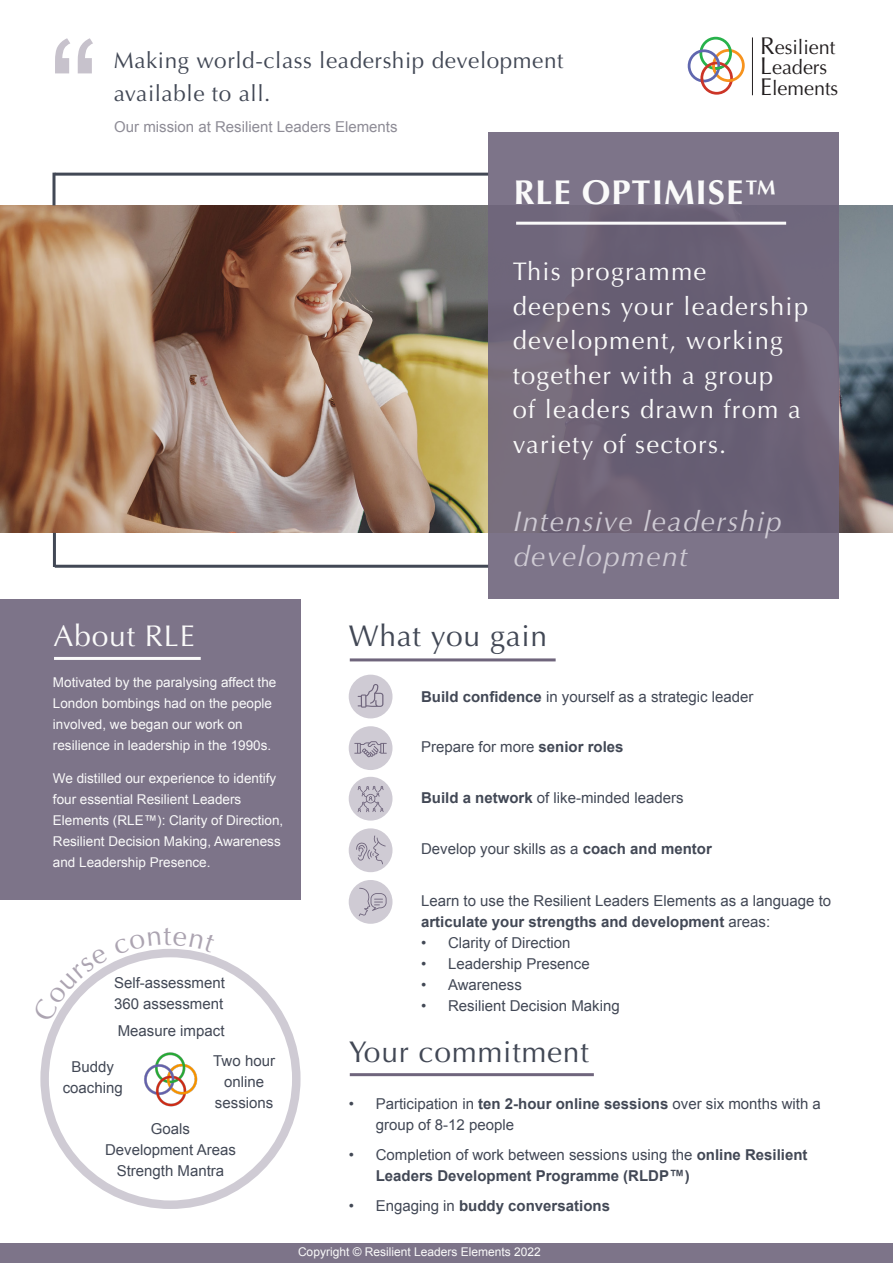
<style>
.page{position:relative;width:893px;height:1263px;background:#fff}
.page>*{position:absolute;margin:0;border:0;box-sizing:border-box;transform-origin:0 0}
.t1{font:150px "Arial";color:#c7c2cc}
.t2{font:700 34.5px "Optima";letter-spacing:.025em;color:#fafafa}
.t3{font:30px "Optima";letter-spacing:.025em;color:#424855}
.t4{font:30px "Optima";letter-spacing:.025em;color:#fafafa}
.t5{font:italic 28.5px/34.5px "Optima";letter-spacing:.05em;color:#cfcbd4}
.t6{font:25.5px/34.5px "Optima";letter-spacing:.05em;color:#fafafa}
.t7{font:22.5px/33px "Optima";letter-spacing:.025em;color:#424855}
.t8{font:20.25px/20.1px "Optima";color:#231f20}
.t9{font:15px/21px "Arial";color:#424855}
.t10{font:700 15px/21px "Arial";color:#424855}
.t11{font:15px "Arial";color:#8e8c96}
.t12{font:13.5px/21px "Arial";color:#fafafa}
.t13{font:12px "Arial";color:#fafafa}
.s1{font-size:24.3px}
.s2{font-weight:700}
.s3{font-weight:400}
.s4{font-size:15.6px}
</style>
<div class="page">
<div style="left:0;top:599px;width:301px;height:300px;background:#7d7489"></div>
<img style="left:0;top:205px;width:893px;height:328px">
<div style="left:488px;top:132px;width:351px;height:467px;background:linear-gradient(to right,#746a7d,#6f667c)"></div>
<svg style="left:52px;top:173px;width:4px;height:32px"></svg>
<hr style="left:55px;top:565px;width:433px;height:3px;background:#424855">
<hr style="left:55px;top:173px;width:433px;height:3px;background:#424855">
<hr style="left:53px;top:533px;width:3px;height:34px;background:#424855">
<div style="left:0;top:1243px;width:893px;height:20px;background:#7d7489"></div>
<hr style="left:752px;top:37px;width:1px;height:58px;background:#231f20">
<div style="left:712px;top:49px;width:33px;height:33px;border:3px solid #f7931d;border-radius:50%"></div>
<div style="left:699px;top:37px;width:33px;height:33px;border:3px solid #28b24b;border-radius:50%"></div>
<div style="left:700px;top:62px;width:33px;height:33px;border:3px solid #cc3527;border-radius:50%"></div>
<div style="left:688px;top:49px;width:32px;height:33px;border:3px solid #6067af;border-radius:50%"></div>
<svg style="left:699px;top:62px;width:38px;height:24px"></svg>
<div style="left:349px;top:675px;width:43px;height:43px;background:#cfcbd4;border-radius:50%"></div>
<div style="left:349px;top:726px;width:43px;height:44px;background:#cfcbd4;border-radius:50%"></div>
<div style="left:349px;top:777px;width:43px;height:43px;background:#cfcbd4;border-radius:50%"></div>
<hr style="left:516px;top:222px;width:270px;height:3px;background:#fafafa">
<hr style="left:350px;top:658px;width:206px;height:3px;background:#6f657c">
<hr style="left:350px;top:1073px;width:244px;height:3px;background:#6f657c">
<hr style="left:54px;top:657px;width:147px;height:3px;background:#fafafa">
<div style="left:40px;top:949px;width:261px;height:260px;border:8px solid #cfcbd4;border-radius:50%"></div>
<img style="left:144px;top:1052px;width:54px;height:55px">
<div style="left:349px;top:828px;width:43px;height:44px;background:#cfcbd4;border-radius:50%"></div>
<div style="left:349px;top:880px;width:43px;height:44px;background:#cfcbd4;border-radius:50%"></div>
<svg style="left:358px;top:786px;width:25px;height:26px"></svg>
<svg style="left:359px;top:888px;width:28px;height:28px"></svg>
<svg style="left:356px;top:835px;width:30px;height:29px"></svg>
<svg style="left:354px;top:741px;width:33px;height:16px"></svg>
<svg style="left:358px;top:684px;width:25px;height:24px"></svg>
<svg style="left:53px;top:965px;width:55px;height:57px"></svg>
<svg style="left:132px;top:949px;width:77px;height:6px"></svg>
<p class="t1" style="left:49px;top:-3px;width:51px">“</p>
<p class="t7" style="left:114px;top:44px;width:451px">Making world-class leadership development available to all.</p>
<p class="t11" style="left:114px;top:117px;width:285px">Our mission at Resilient Leaders Elements</p>
<p class="t8" style="left:760px;top:38px;width:80px"><span class="s1">R</span>esilient<br><span class="s1">L</span>eaders<br><span class="s1">E</span>lements</p>
<p class="t2" style="left:513px;top:173px;width:266px">RLE OPTIMISE™</p>
<p class="t6" style="left:513px;top:255px;width:297px">This programme deepens your leadership development, working together with a group<br>of leaders drawn from a variety of sectors.</p>
<p class="t5" style="left:513px;top:505px;width:270px">Intensive leadership development</p>
<p class="t4" style="left:54px;top:618px;width:143px">About RLE</p>
<p class="t12" style="left:53px;top:672px;width:225px">Motivated by the paralysing affect the London bombings had on the people involved, we began our work on resilience in leadership in the 1990s.</p>
<p class="t12" style="left:53px;top:768px;width:232px">We distilled our experience to identify four essential Resilient Leaders Elements (RLE™): Clarity of Direction, Resilient Decision Making, Awareness and Leadership Presence.</p>
<p class="t9" style="left:114px;top:972px;width:112px">Self-assessment</p>
<p class="t9" style="left:114px;top:993px;width:111px">360 assessment</p>
<p class="t9" style="left:118px;top:1020px;width:108px">Measure impact</p>
<p class="t9" style="left:63px;top:1057px;width:62px;text-align:center">Buddy coaching</p>
<p class="t9" style="left:213px;top:1050px;width:63px;text-align:center">Two hour online sessions</p>
<p class="t9" style="left:151px;top:1118px;width:41px">Goals</p>
<p class="t9" style="left:105px;top:1139px;width:132px">Development Areas</p>
<p class="t9" style="left:117px;top:1160px;width:109px">Strength Mantra</p>
<p class="t3" style="left:349px;top:618px;width:200px">What you gain</p>
<p class="t9" style="left:421px;top:686px;width:334px"><span class="s2">Build confidence</span> in yourself as a strategic leader</p>
<p class="t9" style="left:421px;top:737px;width:204px">Prepare for more <span class="s2">senior roles</span></p>
<p class="t9" style="left:421px;top:788px;width:264px"><span class="s2">Build a network</span> of like-minded leaders</p>
<p class="t9" style="left:421px;top:838px;width:292px">Develop your skills as a <span class="s2">coach and mentor</span></p>
<p class="t9" style="left:421px;top:890px;width:412px">Learn to use the Resilient Leaders Elements as a language to <span class="s2">articulate your strengths and development</span> areas:</p>
<p class="t9" style="left:421px;top:932px;width:151px">• Clarity of Direction</p>
<p class="t9" style="left:421px;top:953px;width:170px">• Leadership Presence</p>
<p class="t9" style="left:421px;top:974px;width:102px">• Awareness</p>
<p class="t9" style="left:421px;top:995px;width:200px">• Resilient Decision Making</p>
<p class="t3" style="left:349px;top:1034px;width:241px">Your commitment</p>
<p class="t9" style="left:376px;top:1093px;width:447px;text-indent:-27px">• Participation in <span class="s2">ten 2-hour online sessions</span> over six months with a group of 8-12 people</p>
<p class="t10" style="left:376px;top:1145px;width:433px;text-indent:-27px"><span class="s3">• Completion of work between sessions using the</span> online Resilient<br>Leaders Development Programme (RLDP<span class="s4">™</span>)</p>
<p class="t10" style="left:349px;top:1196px;width:263px"><span class="s3">• Engaging in</span> buddy conversations</p>
<p class="t13" style="left:298px;top:1244px;width:244px">Copyright © Resilient Leaders Elements 2022</p>
</div>
